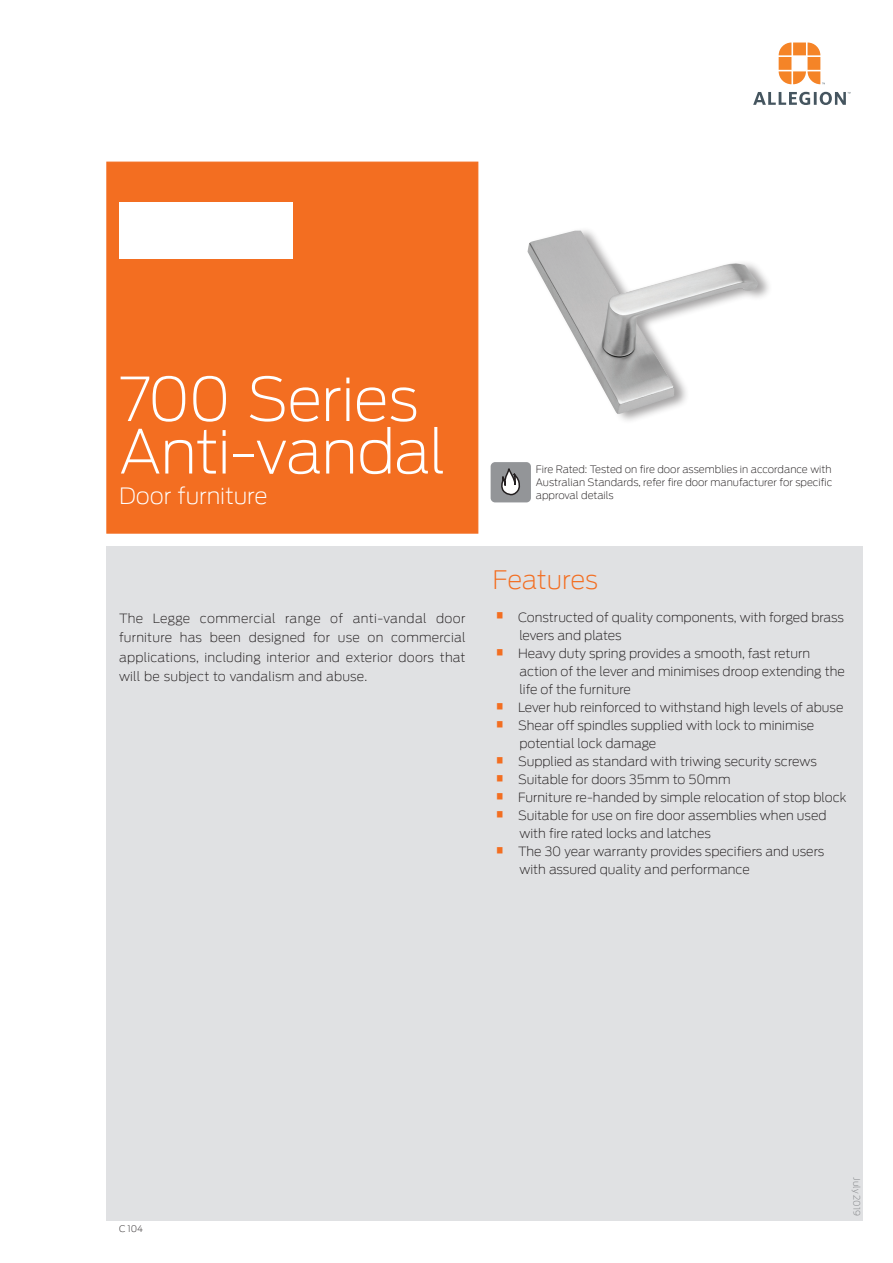
<style>
.page{position:relative;width:893px;height:1263px;background:#fff}
.page>*{position:absolute;margin:0;border:0;box-sizing:border-box;transform-origin:0 0}
.t1{font:200 60px/52.5px "Antenna";letter-spacing:-.02em;color:#fff}
.t2{font:200 25.5px "Antenna";letter-spacing:-.01em;color:#f36e21}
.A_Product_Group{font:200 22.5px "Antenna";letter-spacing:-.005em;color:#fff}
.A_Performance_Featur{font:200 12.75px/18px "Antenna";color:#231f20}
.t3{font:200 10.2px/13px "Antenna";color:#231f20;text-align:justify}
.t4{font:200 9px "Antenna";color:#808285}
.t5{font:200 9px "Antenna";color:#231f20}
.s1{font-size:45px;color:#f36e21}
</style>
<div class="page">
<div style="left:106px;top:546px;width:757px;height:674px;background:#e0e1e3"></div>
<div style="left:106px;top:162px;width:372px;height:372px;background:#f36e21;border:1px solid #f36e21"></div>
<svg style="left:779px;top:43px;width:46px;height:41px"></svg>
<svg style="left:753px;top:92px;width:97px;height:13px"></svg>
<img style="left:527px;top:231px;width:232px;height:184px">
<div style="left:491px;top:462px;width:39px;height:40px;background:#939598;border-radius:4px"></div>
<svg style="left:501px;top:469px;width:19px;height:34px"></svg>
<div style="left:119px;top:203px;width:173px;height:56px;background:#fff"></div>
<p class="t1" style="left:119px;top:373px;width:328px">700 Series<br>Anti-vandal</p>
<p class="A_Product_Group" style="left:119px;top:482px;width:150px">Door furniture</p>
<p class="A_Performance_Featur" style="left:119px;top:608px;width:348px;line-height:19.5px;text-align:justify">The Legge commercial range of anti-vandal door furniture has been designed for use on commercial applications, including interior and exterior doors that will be subject to vandalism and abuse.</p>
<p class="t3" style="left:536px;top:463px;width:298px">Fire Rated: Tested on fire door assemblies in accordance with Australian Standards, refer fire door manufacturer for specific approval details</p>
<p class="t2" style="left:492px;top:565px;width:107px">Features</p>
<p class="A_Performance_Featur" style="left:519px;top:608px;width:326px;text-indent:-27px"><span class="s1">•</span> Constructed of quality components, with forged brass levers and plates</p>
<p class="A_Performance_Featur" style="left:519px;top:644px;width:327px;text-indent:-27px"><span class="s1">•</span> Heavy duty spring provides a smooth, fast return action of the lever and minimises droop extending the life of the furniture</p>
<p class="A_Performance_Featur" style="left:492px;top:698px;width:353px"><span class="s1">•</span> Lever hub reinforced to withstand high levels of abuse</p>
<p class="A_Performance_Featur" style="left:519px;top:716px;width:296px;text-indent:-27px"><span class="s1">•</span> Shear off spindles supplied with lock to minimise potential lock damage</p>
<p class="A_Performance_Featur" style="left:492px;top:752px;width:326px"><span class="s1">•</span> Supplied as standard with triwing security screws</p>
<p class="A_Performance_Featur" style="left:492px;top:770px;width:240px"><span class="s1">•</span> Suitable for doors 35mm to 50mm</p>
<p class="A_Performance_Featur" style="left:492px;top:788px;width:356px"><span class="s1">•</span> Furniture re-handed by simple relocation of stop block</p>
<p class="A_Performance_Featur" style="left:519px;top:806px;width:309px;text-indent:-27px"><span class="s1">•</span> Suitable for use on fire door assemblies when used with fire rated locks and latches</p>
<p class="A_Performance_Featur" style="left:519px;top:842px;width:306px;text-indent:-27px"><span class="s1">•</span> The 30 year warranty provides specifiers and users with assured quality and performance</p>
<p class="t5" style="left:119px;top:1223px;width:26px">C 104</p>
<p class="t4" style="left:862px;top:1177px;width:40px;rotate:90deg">July 2019</p>
</div>
